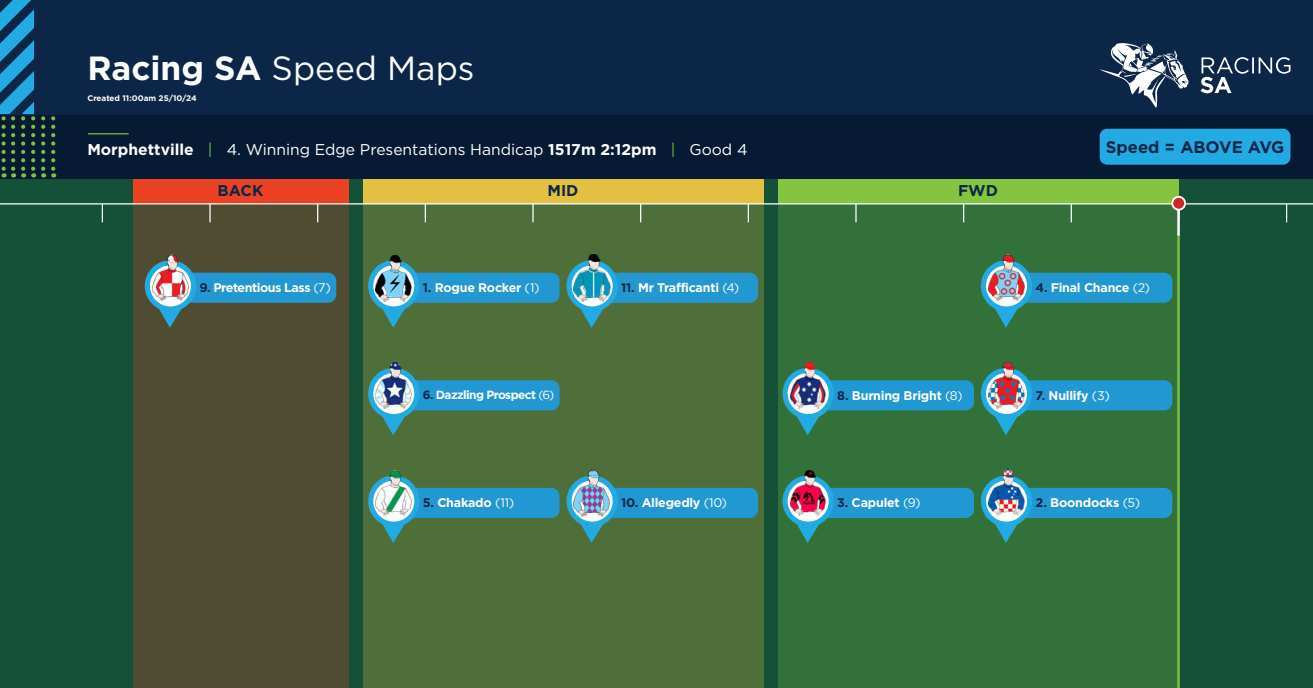
<style>
.page{position:relative;width:1313px;height:688px;background:#fff}
.page>*{position:absolute;margin:0;border:0;box-sizing:border-box;transform-origin:0 0}
.t1{font:33.5px "Gotham";color:#fff}
.t2{font:700 16.75px "Gotham HTF";color:#0c2647}
.t3{font:15.62px "Gotham";color:#fff}
.t4{font:700 15.62px "Gotham HTF";color:#0c2647}
.t5{font:700 12.5px "Gotham HTF";letter-spacing:-.02em;color:#fff}
.t6{font:700 12.5px "Gotham HTF";letter-spacing:-.04em;color:#fff}
.t7{font:700 11.88px "Gotham HTF";letter-spacing:-.05em;color:#fff}
.t8{font:700 8.12px "Gotham HTF";color:#fff}
.s1{font-family:"Gotham HTF";font-weight:700}
.s2{color:#79c142}
.s3{color:#0c2647}
.s4{font-family:"Gotham";font-weight:400}
</style>
<div class="page">
<div style="left:0;top:149px;width:1312px;height:539px;background:#155138"></div>
<div style="left:133px;top:204px;width:215px;height:484px;background:#504c32"></div>
<div style="left:133px;top:178px;width:215px;height:26px;background:#eb4225"></div>
<div style="left:363px;top:178px;width:400px;height:26px;background:#e3c042"></div>
<div style="left:363px;top:204px;width:400px;height:484px;background:#4e6f3a"></div>
<div style="left:778px;top:178px;width:400px;height:26px;background:#84c440"></div>
<div style="left:778px;top:203px;width:400px;height:485px;background:#33713a"></div>
<div style="left:0;top:0;width:1312px;height:178px;background:#0c2647"></div>
<div style="left:0;top:115px;width:1312px;height:63px;background:#071a34"></div>
<hr style="left:88px;top:133px;width:41px;height:1px;background:#79c142">
<svg style="left:1200px;top:57px;width:90px;height:36px"></svg>
<svg style="left:1100px;top:43px;width:88px;height:65px"></svg>
<svg style="left:41px;top:116px;width:4px;height:61px"></svg>
<svg style="left:51px;top:116px;width:4px;height:61px"></svg>
<svg style="left:0;top:0;width:35px;height:177px"></svg>
<hr style="left:0;top:203px;width:1312px;height:1px;background:#fff">
<svg style="left:317px;top:204px;width:1px;height:18px"></svg>
<svg style="left:963px;top:204px;width:1px;height:18px"></svg>
<svg style="left:1070px;top:204px;width:2px;height:18px"></svg>
<svg style="left:1286px;top:204px;width:1px;height:18px"></svg>
<svg style="left:855px;top:204px;width:1px;height:18px"></svg>
<svg style="left:747px;top:204px;width:2px;height:18px"></svg>
<svg style="left:640px;top:204px;width:1px;height:18px"></svg>
<svg style="left:532px;top:204px;width:1px;height:18px"></svg>
<svg style="left:425px;top:204px;width:1px;height:18px"></svg>
<svg style="left:209px;top:204px;width:2px;height:18px"></svg>
<svg style="left:102px;top:204px;width:1px;height:18px"></svg>
<hr style="left:1177px;top:234px;width:2px;height:454px;background:#79c142">
<hr style="left:1177px;top:197px;width:2px;height:38px;background:#fff">
<div style="left:1172px;top:197px;width:13px;height:13px;background:#d1232a;border-radius:50%"></div>
<div style="left:1171px;top:196px;width:15px;height:14px;border:2px solid #fff;border-radius:50%"></div>
<div style="left:1099px;top:129px;width:191px;height:36px;background:#22abe2;border-radius:8px"></div>
<svg style="left:368px;top:267px;width:191px;height:60px"></svg>
<svg style="left:368px;top:375px;width:191px;height:60px"></svg>
<svg style="left:782px;top:375px;width:192px;height:60px"></svg>
<svg style="left:368px;top:483px;width:191px;height:59px"></svg>
<svg style="left:782px;top:483px;width:192px;height:59px"></svg>
<svg style="left:145px;top:267px;width:191px;height:60px"></svg>
<svg style="left:566px;top:267px;width:192px;height:60px"></svg>
<svg style="left:980px;top:267px;width:192px;height:60px"></svg>
<svg style="left:980px;top:375px;width:192px;height:60px"></svg>
<svg style="left:566px;top:483px;width:192px;height:59px"></svg>
<svg style="left:980px;top:482px;width:192px;height:60px"></svg>
<img style="left:988px;top:468px;width:36px;height:48px">
<img style="left:376px;top:470px;width:36px;height:46px">
<img style="left:574px;top:469px;width:36px;height:47px">
<img style="left:988px;top:254px;width:36px;height:47px">
<img style="left:790px;top:363px;width:36px;height:45px">
<img style="left:574px;top:254px;width:36px;height:47px">
<img style="left:376px;top:363px;width:36px;height:45px">
<img style="left:375px;top:256px;width:36px;height:45px">
<img style="left:790px;top:470px;width:36px;height:46px">
<img style="left:988px;top:363px;width:36px;height:45px">
<img style="left:152px;top:254px;width:36px;height:47px">
<p class="t1" style="left:87px;top:46px;width:389px"><span class="s1">Racing SA</span> Speed Maps</p>
<p class="t8" style="left:87px;top:94px;width:111px">Created 11:00am 25/10/24</p>
<p class="t3" style="left:87px;top:139px;width:661px"><span class="s1">Morphettville</span> <span class="s2">|</span> 4. Winning Edge Presentations Handicap <span class="s1">1517m 2:12pm</span> <span class="s2">|</span> Good 4</p>
<p class="t4" style="left:217px;top:182px;width:47px">BACK</p>
<p class="t4" style="left:547px;top:182px;width:33px">MID</p>
<p class="t4" style="left:958px;top:182px;width:41px">FWD</p>
<p class="t2" style="left:1105px;top:137px;width:180px">Speed = ABOVE AVG</p>
<p class="t6" style="left:199px;top:280px;width:133px"><span class="s3">9.</span> Pretentious Lass <span class="s4">(7)</span></p>
<p class="t5" style="left:621px;top:280px;width:120px"><span class="s3">11.</span> Mr Trafficanti <span class="s4">(4)</span></p>
<p class="t5" style="left:1035px;top:280px;width:116px"><span class="s3">4.</span> Final Chance <span class="s4">(2)</span></p>
<p class="t5" style="left:423px;top:280px;width:118px"><span class="s3">1.</span> Rogue Rocker <span class="s4">(1)</span></p>
<p class="t7" style="left:423px;top:388px;width:133px"><span class="s3">6.</span> Dazzling Prospect <span class="s4">(6)</span></p>
<p class="t5" style="left:837px;top:388px;width:127px"><span class="s3">8.</span> Burning Bright <span class="s4">(8)</span></p>
<p class="t5" style="left:1035px;top:388px;width:76px"><span class="s3">7.</span> Nullify <span class="s4">(3)</span></p>
<p class="t5" style="left:423px;top:495px;width:93px"><span class="s3">5.</span> Chakado <span class="s4">(11)</span></p>
<p class="t5" style="left:837px;top:495px;width:85px"><span class="s3">3.</span> Capulet <span class="s4">(9)</span></p>
<p class="t5" style="left:621px;top:495px;width:107px"><span class="s3">10.</span> Allegedly <span class="s4">(10)</span></p>
<p class="t5" style="left:1035px;top:495px;width:106px"><span class="s3">2.</span> Boondocks <span class="s4">(5)</span></p>
</div>
